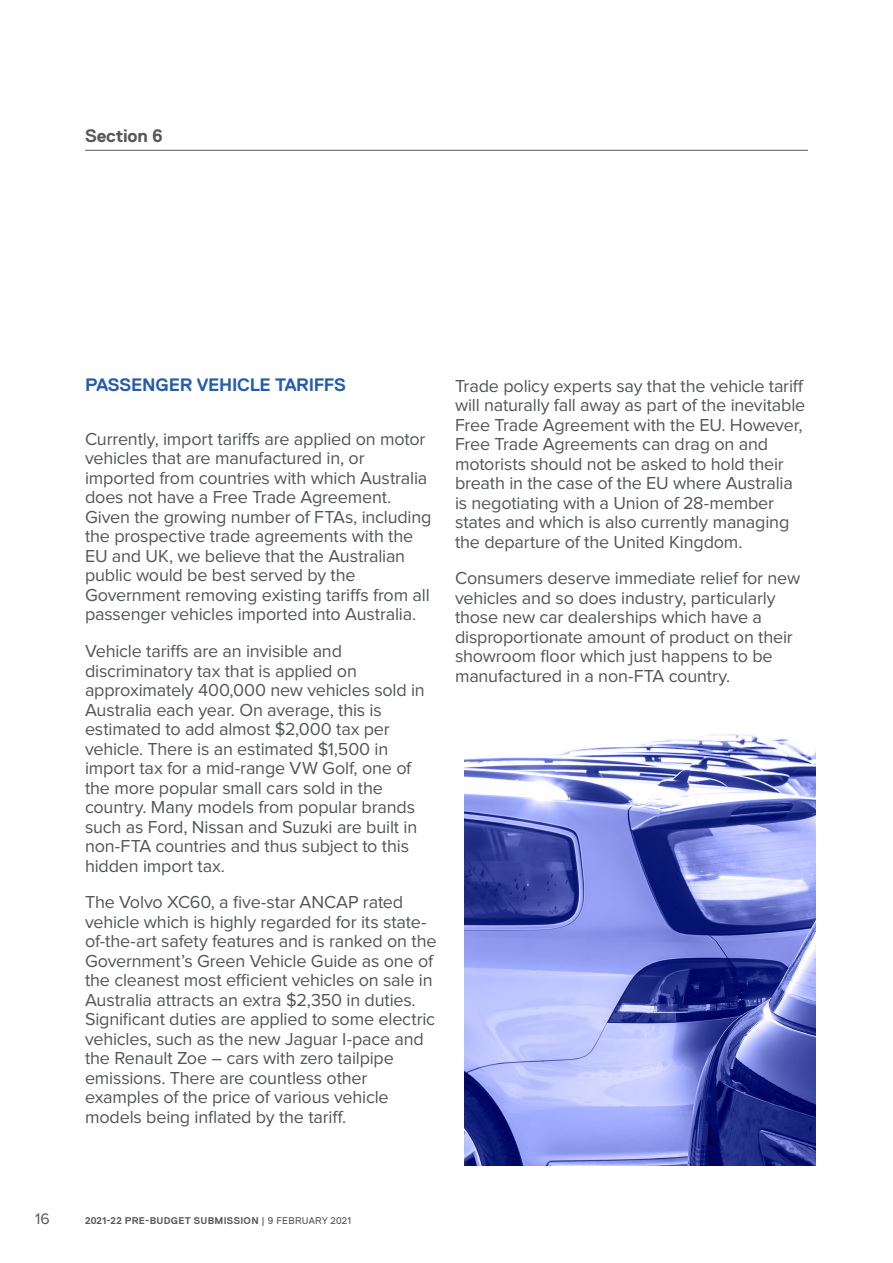
<style>
.page{position:relative;width:893px;height:1263px;background:#fff}
.page>*{position:absolute;margin:0;border:0;box-sizing:border-box;transform-origin:0 0}
.Body_Copy{font:18px/19.5px "Proxima Nova";letter-spacing:-.01em;color:#535559}
.Heading1{font:700 18px "Replica Std";letter-spacing:-.015em;color:#275ca9}
.Section_heading{font:700 18px "Replica Std";letter-spacing:-.01em;color:#57585a}
.t1{font:15.75px "Proxima Nova";color:#57585a}
.t2{font:700 9.75px "Replica Std";letter-spacing:.03em;color:#57585a}
.s1{font-weight:400}
</style>
<div class="page">
<hr style="left:85px;top:150px;width:723px;height:1px;background:#57585a">
<img style="left:464px;top:734px;width:352px;height:431px">
<p class="Section_heading" style="left:85px;top:125px;width:79px">Section 6</p>
<p class="Heading1" style="left:85px;top:375px;width:263px">PASSENGER VEHICLE TARIFFS</p>
<p class="Body_Copy" style="left:85px;top:430px;width:348px">Currently, import tariffs are applied on motor vehicles that are manufactured in, or imported from countries with which Australia does not have a Free Trade Agreement.<br>Given the growing number of FTAs, including the prospective trade agreements with the EU and UK, we believe that the Australian public would be best served by the Government removing existing tariffs from all passenger vehicles imported into Australia.</p>
<p class="Body_Copy" style="left:85px;top:642px;width:341px">Vehicle tariffs are an invisible and discriminatory tax that is applied on approximately 400,000 new vehicles sold in Australia each year. On average, this is estimated to add almost $2,000 tax per vehicle. There is an estimated $1,500 in import tax for a mid-range VW Golf, one of the more popular small cars sold in the country. Many models from popular brands such as Ford, Nissan and Suzuki are built in non-FTA countries and thus subject to this hidden import tax.</p>
<p class="Body_Copy" style="left:85px;top:893px;width:353px">The Volvo XC60, a five-star ANCAP rated vehicle which is highly regarded for its state&shy;of-the-art safety features and is ranked on the Government’s Green Vehicle Guide as one of the cleanest most efficient vehicles on sale in Australia attracts an extra $2,350 in duties.<br>Significant duties are applied to some electric vehicles, such as the new Jaguar I-pace and the Renault Zoe – cars with zero tailpipe emissions. There are countless other examples of the price of various vehicle models being inflated by the tariff.</p>
<p class="Body_Copy" style="left:455px;top:377px;width:352px">Trade policy experts say that the vehicle tariff will naturally fall away as part of the inevitable Free Trade Agreement with the EU. However, Free Trade Agreements can drag on and motorists should not be asked to hold their breath in the case of the EU where Australia is negotiating with a Union of 28-member states and which is also currently managing the departure of the United Kingdom.</p>
<p class="Body_Copy" style="left:455px;top:569px;width:347px">Consumers deserve immediate relief for new vehicles and so does industry, particularly those new car dealerships which have a disproportionate amount of product on their showroom floor which just happens to be manufactured in a non-FTA country.</p>
<p class="t1" style="left:35px;top:1211px;width:16px">16</p>
<p class="t2" style="left:85px;top:1215px;width:267px">2021-22 PRE-BUDGET SUBMISSION <span class="s1">| 9 FEBRUARY 2021</span></p>
</div>
